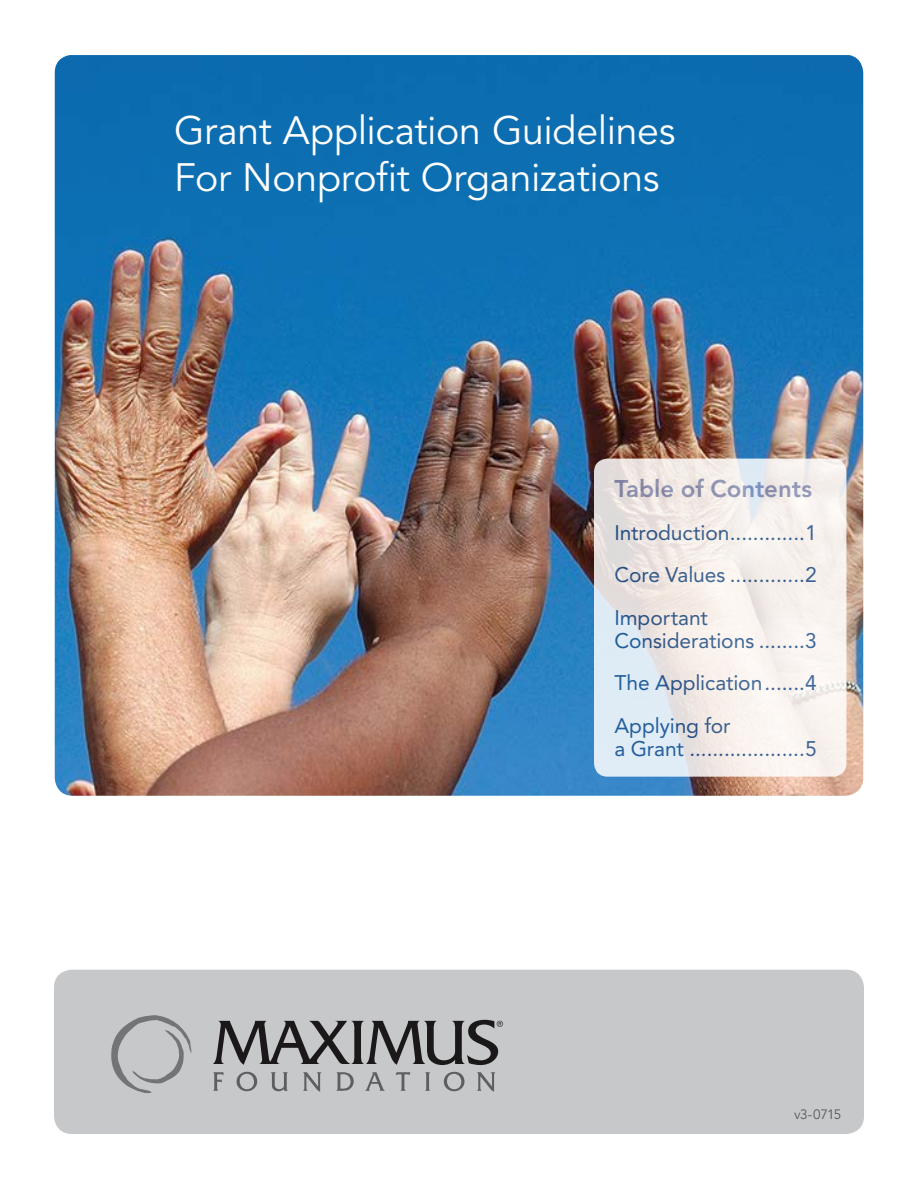
<style>
.page{position:relative;width:918px;height:1188px;background:#fff}
.page>*{position:absolute;margin:0;border:0;box-sizing:border-box;transform-origin:0 0}
.t1{font:39.3px/47.1px "Avenir LT Pro";letter-spacing:-.01em;color:#fff}
.t2{font:800 24px "Avenir LT Pro";color:#8a96be}
.t3{font:21px/42.8px "Avenir LT Pro";letter-spacing:-.005em;color:#205794;text-align:justify}
.t4{font:13.5px "Avenir LT Pro";letter-spacing:-.04em;color:#58595b}
</style>
<div class="page">
<img style="left:55px;top:55px;width:808px;height:741px">
<div style="left:54px;top:970px;width:810px;height:164px;background:#c7c8ca;border-radius:18px"></div>
<svg style="left:213px;top:1020px;width:290px;height:45px"></svg>
<svg style="left:111px;top:1015px;width:81px;height:78px"></svg>
<svg style="left:213px;top:1072px;width:10px;height:19px"></svg>
<svg style="left:237px;top:1072px;width:20px;height:19px"></svg>
<svg style="left:271px;top:1072px;width:17px;height:19px"></svg>
<svg style="left:303px;top:1072px;width:19px;height:20px"></svg>
<svg style="left:336px;top:1072px;width:18px;height:19px"></svg>
<svg style="left:365px;top:1072px;width:20px;height:19px"></svg>
<svg style="left:396px;top:1072px;width:14px;height:19px"></svg>
<svg style="left:425px;top:1072px;width:5px;height:19px"></svg>
<svg style="left:444px;top:1072px;width:21px;height:19px"></svg>
<svg style="left:477px;top:1072px;width:19px;height:20px"></svg>
<svg style="left:594px;top:459px;width:252px;height:318px;fill:#f5eeed"></svg>
<h1 class="t1" style="left:174px;top:108px;width:503px">Grant Application Guidelines<br>For Nonprofit Organizations</h1>
<p class="t2" style="left:614px;top:474px;width:199px">Table of Contents</p>
<p class="t3" style="left:614px;top:511px;width:204px">Introduction.............1<br>Core Values .............2<br>Important</p>
<p class="t3" style="left:614px;top:619px;width:204px">Considerations ........3<br>The Application.......4<br>Applying for</p>
<p class="t3" style="left:614px;top:727px;width:204px">a Grant ....................5</p>
<p class="t4" style="left:794px;top:1106px;width:49px">v3-0715</p>
</div>
